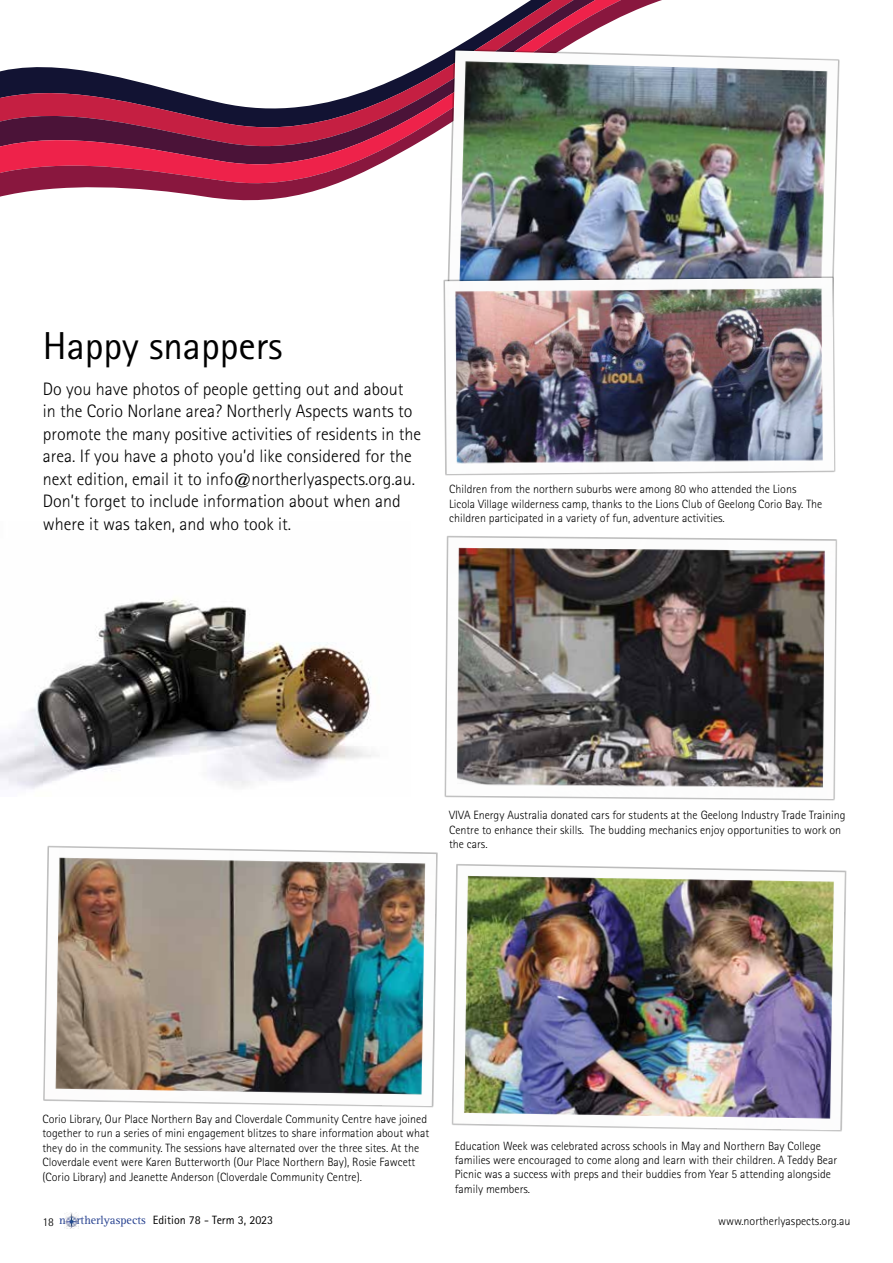
<style>
.page{position:relative;width:893px;height:1263px;background:#fff}
.page>*{position:absolute;margin:0;border:0;box-sizing:border-box;transform-origin:0 0}
.t1{font:39px "Rotis Sans Serif Std";color:#000}
.t2{font:300 18px/22.5px "Rotis Sans Serif Std";color:#000}
.t3{font:300 12px/14.4px "Rotis Sans Serif Std";color:#000}
.t4{font:12px "Rotis Sans Serif Std";color:#000}
.s1{font-family:"Rotis Semi Sans Std";font-weight:300}
.s2{font-family:"Rotis Serif Std";color:#25408f}
</style>
<div class="page">
<img style="left:65px;top:1213px;width:13px;height:15px">
<img style="left:0;top:598px;width:372px;height:191px">
<svg style="left:0;top:0;width:662px;height:201px"></svg>
<img style="left:448px;top:49px;width:392px;height:227px">
<img style="left:445px;top:536px;width:392px;height:265px">
<img style="left:453px;top:864px;width:394px;height:268px">
<img style="left:444px;top:278px;width:392px;height:198px">
<img style="left:44px;top:846px;width:394px;height:262px">
<h1 class="t1" style="left:43px;top:323px;width:241px">Happy snappers</h1>
<p class="t2" style="left:43px;top:377px;width:380px">Do you have photos of people getting out and about<br>in the Corio Norlane area? Northerly Aspects wants to promote the many positive activities of residents in the area. If you have a photo you’d like considered for the next edition, email it to info@northerlyaspects.org.au.<br>Don’t forget to include information about when and where it was taken, and who took it.</p>
<p class="t3" style="left:449px;top:482px;width:375px">Children from the northern suburbs were among 80 who attended the Lions<br>Licola Village wilderness camp, thanks to the Lions Club of Geelong Corio Bay. The children participated in a variety of fun, adventure activities.</p>
<p class="t3" style="left:449px;top:808px;width:398px">VIVA Energy Australia donated cars for students at the Geelong Industry Trade Training<br>Centre to enhance their skills. The budding mechanics enjoy opportunities to work on the cars.</p>
<p class="t3" style="left:42px;top:1112px;width:388px">Corio Library, Our Place Northern Bay and Cloverdale Community Centre have joined together to run a series of mini engagement blitzes to share information about what they do in the community. The sessions have alternated over the three sites. At the Cloverdale event were Karen Butterworth (Our Place Northern Bay), Rosie Fawcett (Corio Library) and Jeanette Anderson (Cloverdale Community Centre).</p>
<p class="t3" style="left:455px;top:1138px;width:384px">Education Week was celebrated across schools in May and Northern Bay College families were encouraged to come along and learn with their children. A Teddy Bear Picnic was a success with preps and their buddies from Year 5 attending alongside family members.</p>
<p class="t4" style="left:43px;top:1213px;width:232px"><span class="s1">18</span> <span class="s2">n rtherlyaspects</span> Edition 78 - Term 3, 2023</p>
<p class="t3" style="left:718px;top:1213px;width:134px">www.northerlyaspects.org.au</p>
</div>
